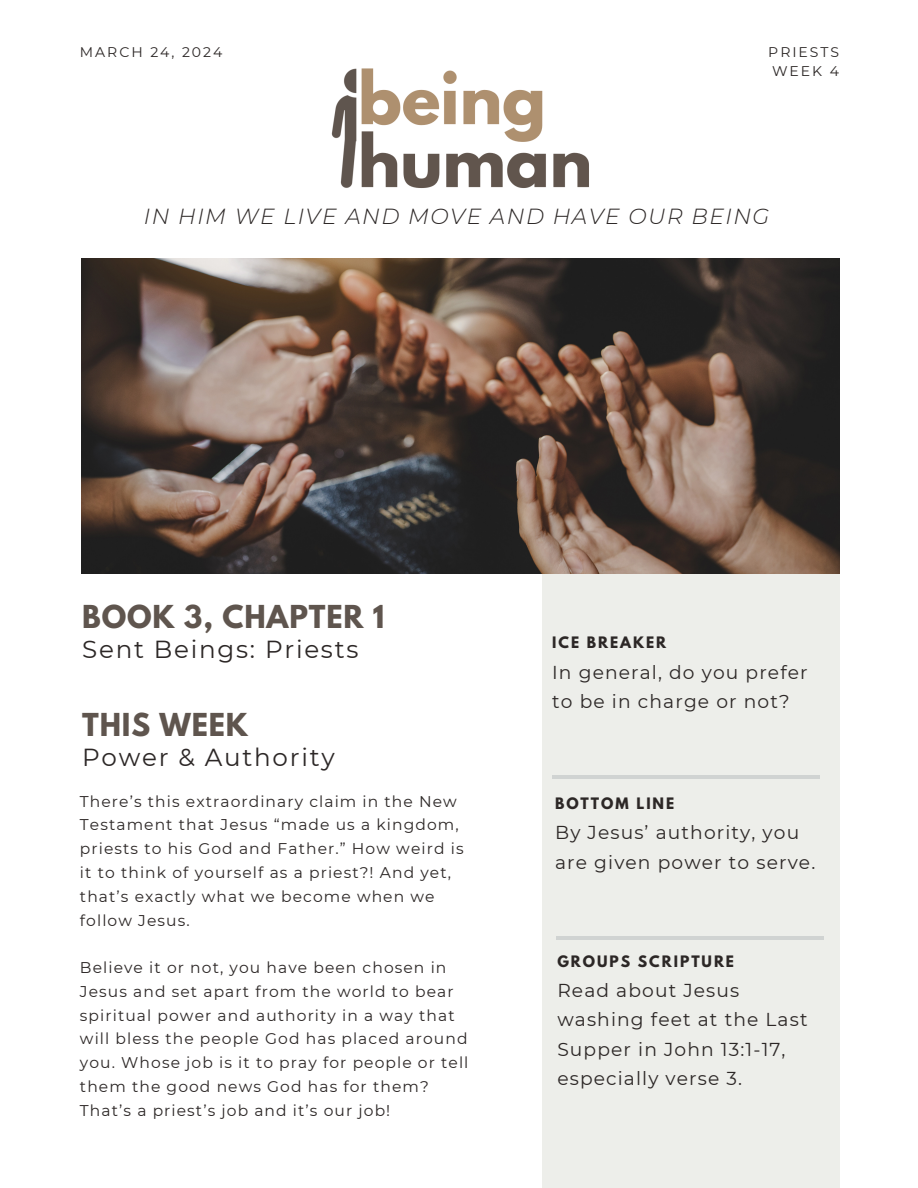
<style>
.page{position:relative;width:918px;height:1188px;background:#fff}
.page>*{position:absolute;margin:0;border:0;box-sizing:border-box;transform-origin:0 0}
.t1{font:700 28.05px "League Spartan";letter-spacing:.03em;color:#5f554e}
.t2{font:24.6px "Montserrat";letter-spacing:.07em;color:#2c2726}
.t3{font:italic 300 21.75px "Montserrat";letter-spacing:.07em;color:#2c2726}
.t4{font:18.75px/29.2px "Montserrat";letter-spacing:.06em;color:#2c2726}
.t5{font:15.45px/23.7px "Montserrat";letter-spacing:.07em;color:#2c2726}
.t6{font:700 13.95px "League Spartan";letter-spacing:.14em;color:#2c2726}
.t7{font:13.95px/19.2px "Montserrat";letter-spacing:.14em;color:#2c2726}
</style>
<div class="page">
<div style="left:542px;top:547px;width:297px;height:641px;background:#edeeea"></div>
<img style="left:81px;top:258px;width:759px;height:315px">
<img style="left:331px;top:68px;width:258px;height:120px">
<hr style="left:552px;top:775px;width:268px;height:3px;background:#313a4f">
<hr style="left:556px;top:936px;width:268px;height:3px;background:#313a4f">
<h4 class="t7" style="left:80px;top:42px;width:144px">MARCH 24, 2024</h4>
<h5 class="t7" style="left:768px;top:42px;width:72px">PRIESTS<br>WEEK 4</h5>
<h5 class="t3" style="left:144px;top:203px;width:627px">IN HIM WE LIVE AND MOVE AND HAVE OUR BEING</h5>
<h2 class="t1" style="left:82px;top:603px;width:304px">BOOK 3, CHAPTER 1</h2>
<h1 class="t2" style="left:82px;top:634px;width:278px">Sent Beings: Priests</h1>
<h2 class="t1" style="left:82px;top:710px;width:167px">THIS WEEK</h2>
<p class="t2" style="left:82px;top:742px;width:254px">Power &amp; Authority</p>
<h4 class="t5" style="left:80px;top:789px;width:385px">There’s this extraordinary claim in the New Testament that Jesus “made us a kingdom, priests to his God and Father.” How weird is it to think of yourself as a priest?! And yet, that’s exactly what we become when we follow Jesus.</h4>
<h5 class="t5" style="left:80px;top:956px;width:390px">Believe it or not, you have been chosen in Jesus and set apart from the world to bear spiritual power and authority in a way that will bless the people God has placed around you. Whose job is it to pray for people or tell them the good news God has for them?<br>That’s a priest’s job and it’s our job!</h5>
<h1 class="t6" style="left:552px;top:636px;width:115px">ICE BREAKER</h1>
<h4 class="t4" style="left:552px;top:657px;width:257px">In general, do you prefer to be in charge or not?</h4>
<p class="t6" style="left:555px;top:797px;width:121px">BOTTOM LINE</p>
<h6 class="t4" style="left:555px;top:818px;width:262px">By Jesus’ authority, you are given power to serve.</h6>
<p class="t6" style="left:557px;top:954px;width:178px">GROUPS SCRIPTURE</p>
<h3 class="t4" style="left:557px;top:976px;width:252px">Read about Jesus washing feet at the Last<br>Supper in John 13:1-17, especially verse 3.</h3>
</div>
